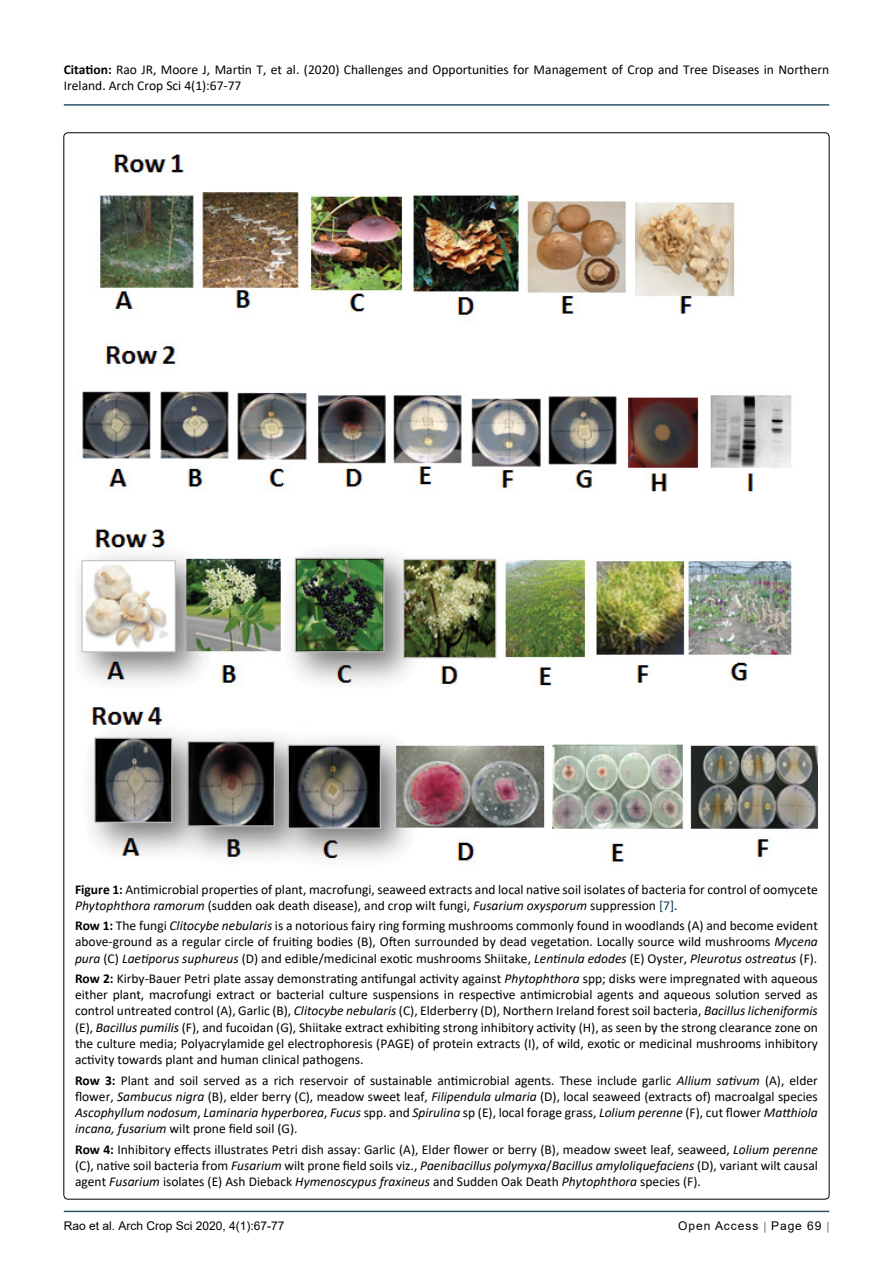
<style>
.page{position:relative;width:893px;height:1263px;background:#fff}
.page>*{position:absolute;margin:0;border:0;box-sizing:border-box;transform-origin:0 0}
.t1{font:13.5px/16.2px "Calibri";color:#000;text-align:justify}
.t2{font:12px "Arial";color:#000}
.t3{font:12px "Arial";letter-spacing:.08em;color:#000}
.s1{font-weight:700}
.s2{font-style:italic}
.s3{color:#073950}
</style>
<div class="page">
<hr style="left:64px;top:1211px;width:765px;height:1px;background:#073950">
<hr style="left:64px;top:104px;width:765px;height:2px;background:#073950">
<img style="left:78px;top:154px;width:740px;height:711px">
<p class="t1" style="left:64px;top:61px;width:767px"><span class="s1">Citation:</span> Rao JR, Moore J, Martin T, et al. (2020) Challenges and Opportunities for Management of Crop and Tree Diseases in Northern<br>Ireland. Arch Crop Sci 4(1):67-77</p>
<p class="t1" style="left:75px;top:880px;width:744px"><span class="s1">Figure 1:</span> Antimicrobial properties of plant, macrofungi, seaweed extracts and local native soil isolates of bacteria for control of oomycete<br><span class="s2">Phytophthora ramorum</span> (sudden oak death disease), and crop wilt fungi, <span class="s2">Fusarium oxysporum</span> suppression <span class="s3">[7]</span>.</p>
<p class="t1" style="left:75px;top:917px;width:744px"><span class="s1">Row 1:</span> The fungi <span class="s2">Clitocybe nebularis</span> is a notorious fairy ring forming mushrooms commonly found in woodlands (A) and become evident above-ground as a regular circle of fruiting bodies (B), Often surrounded by dead vegetation. Locally source wild mushrooms <span class="s2">Mycena pura</span> (C) <span class="s2">Laetiporus suphureus</span> (D) and edible/medicinal exotic mushrooms Shiitake, <span class="s2">Lentinula edodes</span> (E) Oyster, <span class="s2">Pleurotus ostreatus</span> (F).</p>
<p class="t1" style="left:75px;top:970px;width:744px"><span class="s1">Row 2:</span> Kirby-Bauer Petri plate assay demonstrating antifungal activity against <span class="s2">Phytophthora</span> spp; disks were impregnated with aqueous either plant, macrofungi extract or bacterial culture suspensions in respective antimicrobial agents and aqueous solution served as control untreated control (A), Garlic (B), <span class="s2">Clitocybe nebularis</span> (C), Elderberry (D), Northern Ireland forest soil bacteria, <span class="s2">Bacillus licheniformis </span>(E), <span class="s2">Bacillus pumilis</span> (F), and fucoidan (G), Shiitake extract exhibiting strong inhibitory activity (H), as seen by the strong clearance zone on the culture media; Polyacrylamide gel electrophoresis (PAGE) of protein extracts (I), of wild, exotic or medicinal mushrooms inhibitory activity towards plant and human clinical pathogens.</p>
<p class="t1" style="left:75px;top:1071px;width:744px"><span class="s1">Row 3:</span> Plant and soil served as a rich reservoir of sustainable antimicrobial agents. These include garlic <span class="s2">Allium sativum</span> (A), elder flower, <span class="s2">Sambucus nigra</span> (B), elder berry (C), meadow sweet leaf, <span class="s2">Filipendula ulmaria</span> (D), local seaweed (extracts of) macroalgal species <span class="s2">Ascophyllum nodosum</span>, <span class="s2">Laminaria hyperborea</span>, <span class="s2">Fucus</span> spp. and <span class="s2">Spirulina</span> sp (E), local forage grass, <span class="s2">Lolium perenne</span> (F), cut flower <span class="s2">Matthiola incana, fusarium</span> wilt prone field soil (G).</p>
<p class="t1" style="left:75px;top:1140px;width:744px"><span class="s1">Row 4:</span> Inhibitory effects illustrates Petri dish assay: Garlic (A), Elder flower or berry (B), meadow sweet leaf, seaweed, <span class="s2">Lolium perenne </span>(C), native soil bacteria from <span class="s2">Fusarium</span> wilt prone field soils viz., <span class="s2">Paenibacillus polymyxa</span>/<span class="s2">Bacillus amyloliquefaciens</span> (D), variant wilt causal agent <span class="s2">Fusarium</span> isolates (E) Ash Dieback <span class="s2">Hymenoscypus fraxineus</span> and Sudden Oak Death <span class="s2">Phytophthora</span> species (F).</p>
<p class="t2" style="left:64px;top:1217px;width:222px">Rao et al. Arch Crop Sci 2020, 4(1):67-77</p>
<p class="t3" style="left:678px;top:1217px;width:145px">Open Access Page 69</p>
</div>
